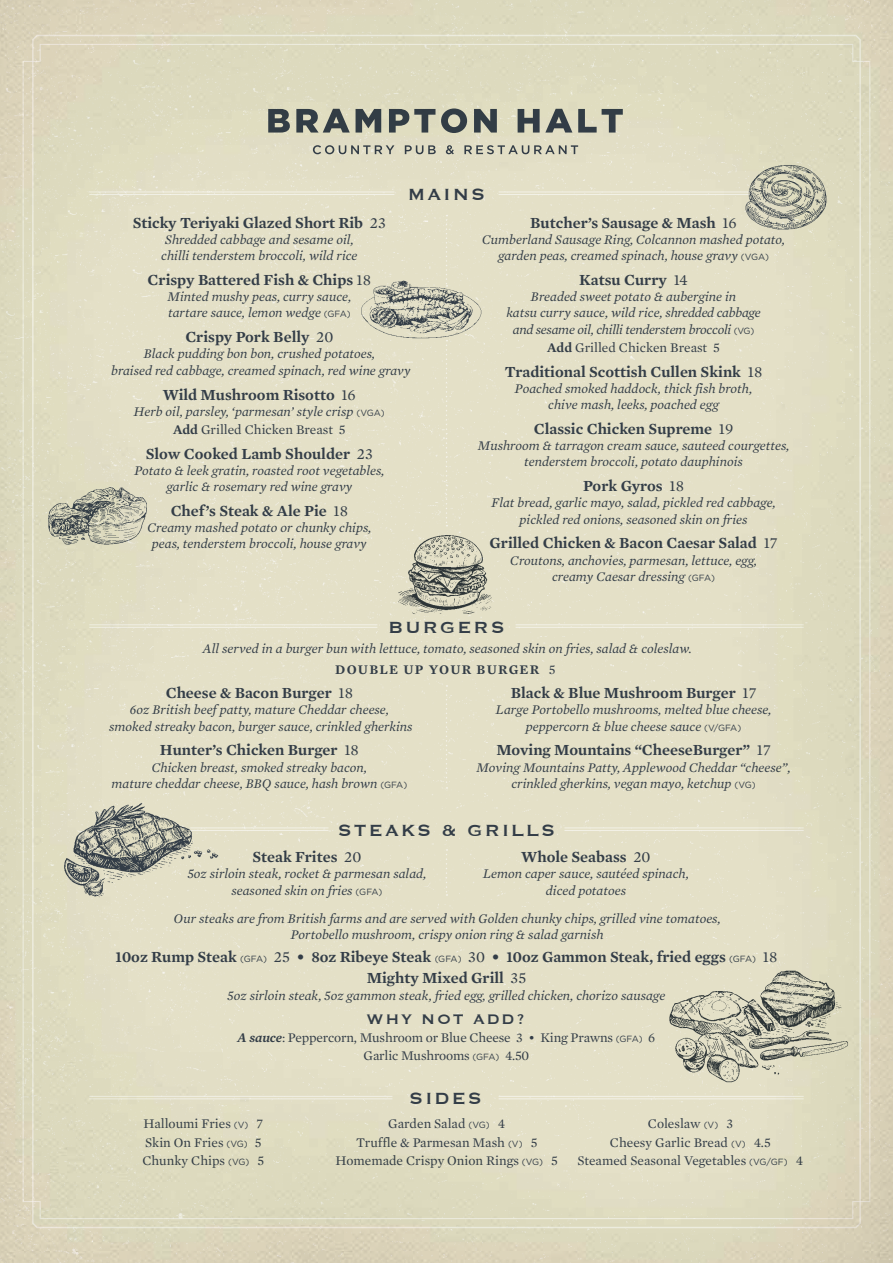
<style>
.page{position:relative;width:893px;height:1263px;background:#fff}
.page>*{position:absolute;margin:0;border:0;box-sizing:border-box;transform-origin:0 0}
.t1{font:21px "Copperplate";letter-spacing:.1em;color:#343e48}
.t2{font:18px "Copperplate";letter-spacing:.1em;color:#343e48}
.t3{font:600 15.75px/21.6px "Mercury Text G1";color:#343e48;text-align:center}
.t4{font:italic 13.5px/16.2px "Mercury Text G1";color:#343e48;text-align:center}
.t5{font:13.5px/18.3px "Mercury Text G1 Roman";color:#343e48;text-align:center}
.t6{font:italic 13.5px/16.2px "Mercury Text G1";letter-spacing:-.02em;color:#343e48;text-align:center}
.t7{font:600 13.5px "Mercury Text G1";letter-spacing:.09em;color:#343e48}
.s1{font-family:"Mercury Text G1 Roman";font-weight:400}
.s2{font-family:"Gotham";font-style:normal;font-size:9px}
.s3{font-family:"Mercury Text G1";font-weight:600}
.s4{font-family:"Gotham";font-weight:400;font-size:9px}
.s5{font-family:"Mercury Text G1";font-weight:600;font-style:italic}
.s6{font-family:"Gotham";font-size:9px}
</style>
<div class="page">
<img style="left:0;top:0;width:893px;height:1263px">
<h1 class="t1" style="left:408px;top:180px;width:79px">mains</h1>
<p class="t3" style="left:133px;top:212px;width:255px">Sticky Teriyaki Glazed Short Rib <span class="s1">23</span></p>
<p class="t4" style="left:161px;top:231px;width:198px;text-align:left">Shredded cabbage and sesame oil, chilli tenderstem broccoli, wild rice</p>
<p class="t3" style="left:148px;top:269px;width:225px">Crispy Battered Fish &amp; Chips <span class="s1">18</span></p>
<p class="t4" style="left:168px;top:289px;width:185px;text-align:left">Minted mushy peas, curry sauce, tartare sauce, lemon wedge <span class="s2">(GFA)</span></p>
<p class="t3" style="left:185px;top:326px;width:150px">Crispy Pork Belly <span class="s1">20</span></p>
<p class="t4" style="left:111px;top:346px;width:301px">Black pudding bon bon, crushed potatoes,<br>braised red cabbage, creamed spinach, red wine gravy</p>
<p class="t3" style="left:163px;top:383px;width:195px">Wild Mushroom Risotto <span class="s1">16</span></p>
<p class="t4" style="left:134px;top:403px;width:252px">Herb oil, parsley, ‘parmesan’ style crisp <span class="s2">(VGA)</span></p>
<p class="t5" style="left:173px;top:420px;width:174px"><span class="s3">Add</span> Grilled Chicken Breast 5</p>
<p class="t3" style="left:146px;top:443px;width:229px">Slow Cooked Lamb Shoulder <span class="s1">23</span></p>
<p class="t4" style="left:135px;top:462px;width:251px">Potato &amp; leek gratin, roasted root vegetables, garlic &amp; rosemary red wine gravy</p>
<p class="t3" style="left:171px;top:500px;width:179px">Chef’s Steak &amp; Ale Pie <span class="s1">18</span></p>
<p class="t4" style="left:148px;top:520px;width:225px">Creamy mashed potato or chunky chips, peas, tenderstem broccoli, house gravy</p>
<p class="t3" style="left:530px;top:212px;width:208px">Butcher’s Sausage &amp; Mash <span class="s1">16</span></p>
<p class="t4" style="left:482px;top:231px;width:304px">Cumberland Sausage Ring, Colcannon mashed potato, garden peas, creamed spinach, house gravy <span class="s2">(VGA)</span></p>
<p class="t3" style="left:579px;top:269px;width:110px">Katsu Curry <span class="s1">14</span></p>
<p class="t6" style="left:506px;top:289px;width:256px">Breaded sweet potato &amp; aubergine in<br>katsu curry sauce, wild rice, shredded cabbage and sesame oil, chilli tenderstem broccoli <span class="s2">(VG)</span></p>
<p class="t5" style="left:547px;top:338px;width:174px"><span class="s3">Add</span> Grilled Chicken Breast 5</p>
<p class="t3" style="left:505px;top:361px;width:259px">Traditional Scottish Cullen Skink <span class="s1">18</span></p>
<p class="t4" style="left:515px;top:380px;width:239px">Poached smoked haddock, thick fish broth, chive mash, leeks, poached egg</p>
<p class="t3" style="left:534px;top:418px;width:201px">Classic Chicken Supreme <span class="s1">19</span></p>
<p class="t4" style="left:478px;top:438px;width:313px">Mushroom &amp; tarragon cream sauce, sauteed courgettes, tenderstem broccoli, potato dauphinois</p>
<p class="t3" style="left:583px;top:475px;width:102px">Pork Gyros <span class="s1">18</span></p>
<p class="t4" style="left:491px;top:495px;width:286px">Flat bread, garlic mayo, salad, pickled red cabbage, pickled red onions, seasoned skin on fries</p>
<p class="t3" style="left:490px;top:532px;width:289px">Grilled Chicken &amp; Bacon Caesar Salad <span class="s1">17</span></p>
<p class="t4" style="left:510px;top:552px;width:248px">Croutons, anchovies, parmesan, lettuce, egg, creamy Caesar dressing <span class="s2">(GFA)</span></p>
<h1 class="t1" style="left:388px;top:613px;width:85px">BURGERS</h1>
<p class="t4" style="left:203px;top:641px;width:490px">All served in a burger bun with lettuce, tomato, seasoned skin on fries, salad &amp; coleslaw.</p>
<p class="t7" style="left:335px;top:662px;width:45px">Double</p>
<p class="t7" style="left:404px;top:662px;width:106px">Up Your Burger</p>
<p class="t5" style="left:549px;top:661px;width:8px">5</p>
<p class="t3" style="left:166px;top:682px;width:189px">Cheese &amp; Bacon Burger <span class="s1">18</span></p>
<p class="t4" style="left:109px;top:702px;width:305px">6oz British beef patty, mature Cheddar cheese, smoked streaky bacon, burger sauce, crinkled gherkins</p>
<p class="t3" style="left:160px;top:739px;width:200px">Hunter’s Chicken Burger <span class="s1">18</span></p>
<p class="t4" style="left:112px;top:759px;width:297px">Chicken breast, smoked streaky bacon,<br>mature cheddar cheese, BBQ sauce, hash brown <span class="s2">(GFA)</span></p>
<p class="t3" style="left:511px;top:682px;width:247px">Black &amp; Blue Mushroom Burger <span class="s1">17</span></p>
<p class="t4" style="left:496px;top:702px;width:277px">Large Portobello mushrooms, melted blue cheese, peppercorn &amp; blue cheese sauce <span class="s2">(V/GFA)</span></p>
<p class="t3" style="left:496px;top:739px;width:276px">Moving Mountains “CheeseBurger” <span class="s1">17</span></p>
<p class="t4" style="left:477px;top:759px;width:316px">Moving Mountains Patty, Applewood Cheddar “cheese”, crinkled gherkins, vegan mayo, ketchup <span class="s2">(VG)</span></p>
<h1 class="t1" style="left:338px;top:816px;width:219px">Steaks &amp; Grills</h1>
<p class="t3" style="left:252px;top:846px;width:111px">Steak Frites <span class="s1">20</span></p>
<p class="t4" style="left:188px;top:866px;width:240px">5oz sirloin steak, rocket &amp; parmesan salad, seasoned skin on fries <span class="s2">(GFA)</span></p>
<p class="t3" style="left:521px;top:846px;width:131px">Whole Seabass <span class="s1">20</span></p>
<p class="t4" style="left:483px;top:866px;width:207px">Lemon caper sauce, sautéed spinach, diced potatoes</p>
<p class="t4" style="left:174px;top:910px;width:548px">Our steaks are from British farms and are served with Golden chunky chips, grilled vine tomatoes,<br>Portobello mushroom, crispy onion ring &amp; salad garnish</p>
<p class="t3" style="left:116px;top:946px;width:663px">10oz Rump Steak <span class="s4">(GFA)</span> <span class="s1">25</span> • 8oz Ribeye Steak <span class="s4">(GFA)</span> <span class="s1">30</span> • 10oz Gammon Steak, fried eggs <span class="s4">(GFA)</span> <span class="s1">18<br></span>Mighty Mixed Grill <span class="s1">35</span></p>
<p class="t4" style="left:228px;top:987px;width:439px">5oz sirloin steak, 5oz gammon steak, fried egg, grilled chicken, chorizo sausage</p>
<h2 class="t2" style="left:367px;top:1007px;width:159px">Why Not Add?</h2>
<p class="t5" style="left:238px;top:1029px;width:419px;line-height:17.2px"><span class="s5">A sauce</span>: Peppercorn, Mushroom or Blue Cheese 3 • King Prawns <span class="s6">(GFA)</span> 6<br>Garlic Mushrooms <span class="s6">(GFA)</span> 4.50</p>
<h1 class="t1" style="left:409px;top:1085px;width:74px">sides</h1>
<p class="t5" style="left:142px;top:1115px;width:123px;text-align:left">Halloumi Fries <span class="s6">(V)</span> 7<br>Skin On Fries <span class="s6">(VG)</span> 5<br>Chunky Chips <span class="s6">(VG)</span> 5</p>
<p class="t5" style="left:336px;top:1115px;width:224px">Garden Salad <span class="s6">(VG)</span> 4<br>Truffle &amp; Parmesan Mash <span class="s6">(V)</span> 5<br>Homemade Crispy Onion Rings <span class="s6">(VG)</span> 5</p>
<p class="t5" style="left:577px;top:1115px;width:227px">Coleslaw <span class="s6">(V)</span> 3<br>Cheesy Garlic Bread <span class="s6">(V)</span> 4.5<br>Steamed Seasonal Vegetables <span class="s6">(VG/GF)</span> 4</p>
</div>
